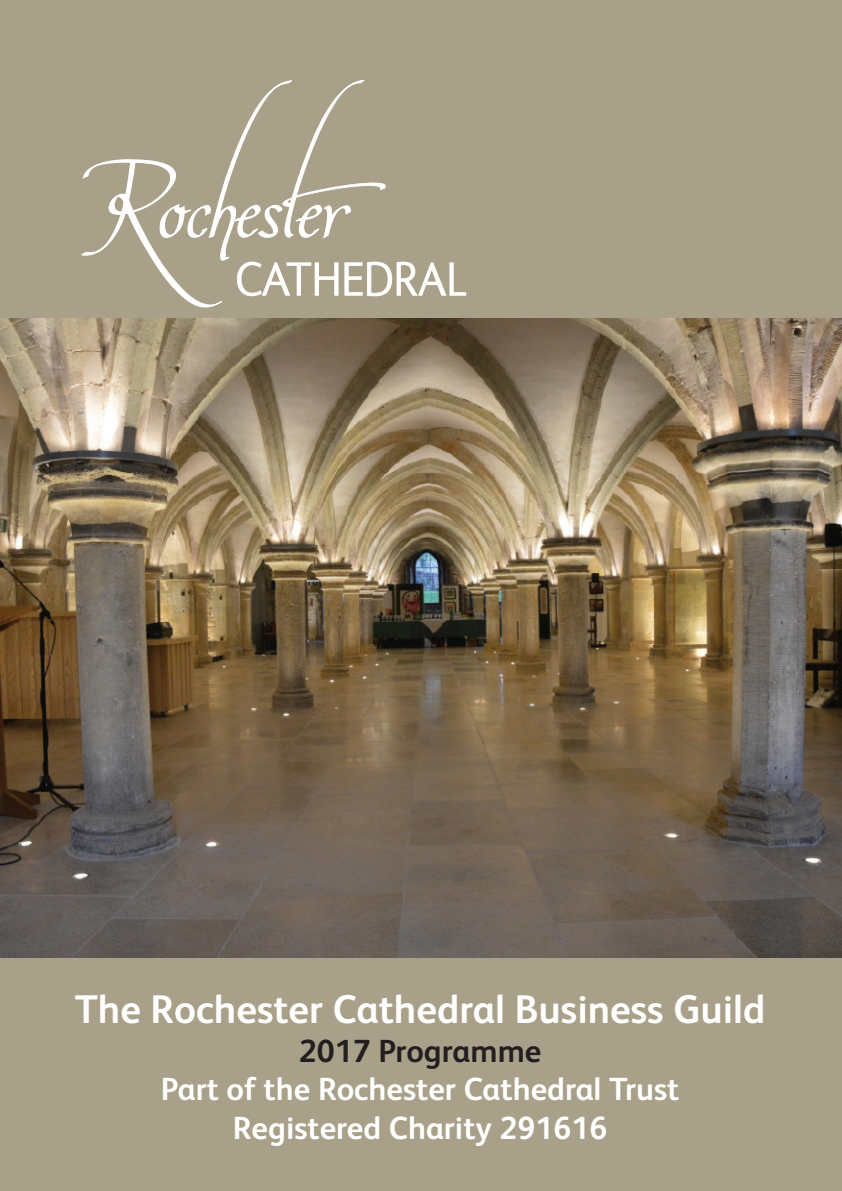
<style>
.page{position:relative;width:842px;height:1191px;background:#fff}
.page>*{position:absolute;margin:0;border:0;box-sizing:border-box;transform-origin:0 0}
.t1{font:700 40px "FS Albert Pro";color:#fff}
.t2{font:700 32px/38.4px "FS Albert Pro";color:#fff;text-align:center}
.t3{font:700 32px "FS Albert Pro";color:#231f20}
</style>
<div class="page">
<img style="left:0;top:317px;width:842px;height:641px">
<div style="left:0;top:958px;width:842px;height:233px;background:#a8a088"></div>
<div style="left:0;top:0;width:842px;height:317px;background:#a8a088"></div>
<svg style="left:81px;top:80px;width:385px;height:228px"></svg>
<p class="t1" style="left:75px;top:981px;width:692px">The Rochester Cathedral Business Guild</p>
<p class="t3" style="left:299px;top:1028px;width:244px">2017 Programme</p>
<p class="t2" style="left:161px;top:1068px;width:520px">Part of the Rochester Cathedral Trust<br>Registered Charity 291616</p>
</div>
